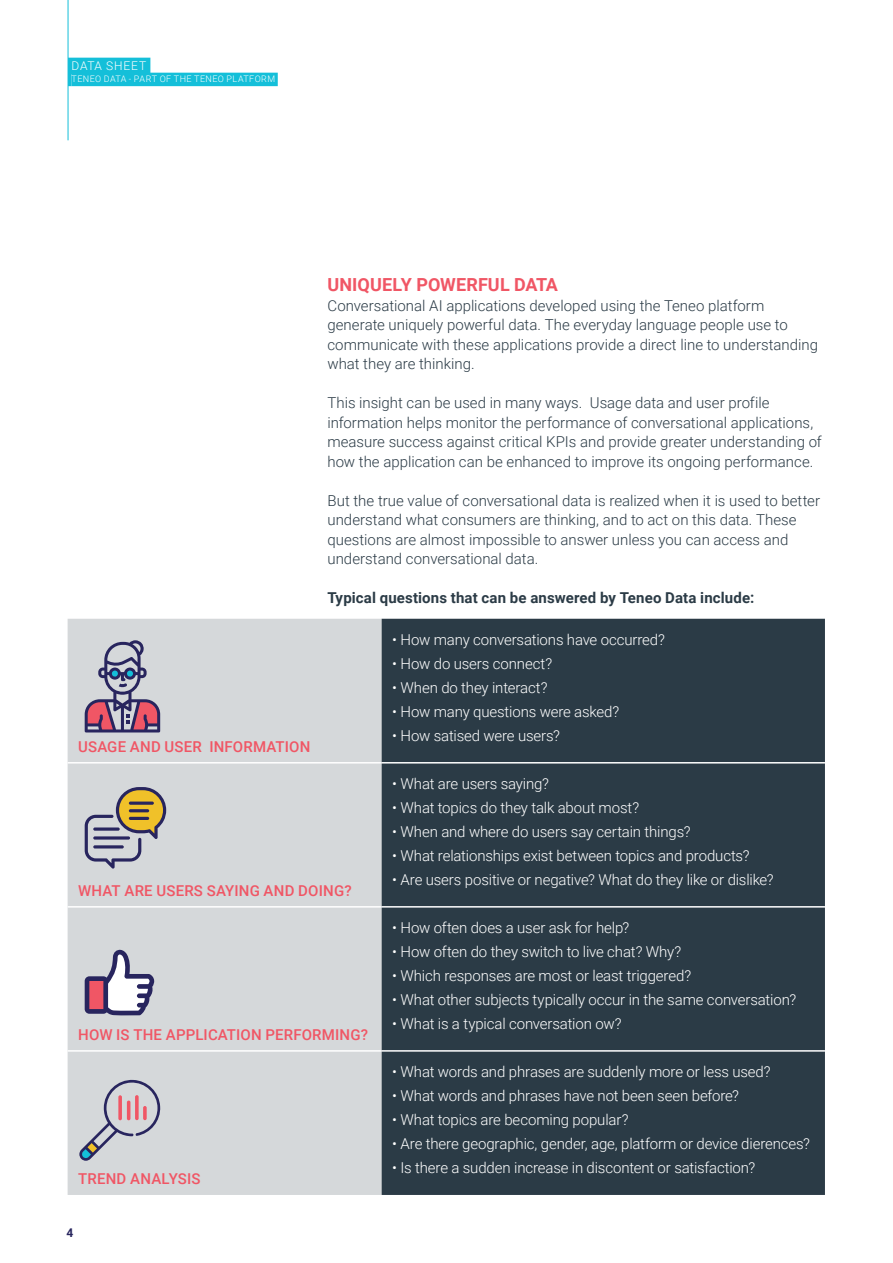
<style>
.page{position:relative;width:893px;height:1263px;background:#fff}
.page>*{position:absolute;margin:0;border:0;box-sizing:border-box;transform-origin:0 0}
.t1{font:700 18px "Roboto";letter-spacing:.005em;color:#f05665}
.t2{font:300 15px "Roboto";letter-spacing:-.01em;color:#fff}
.t3{font:300 15px/19.5px "Roboto";color:#2b3b46}
.t4{font:500 15px "Roboto";letter-spacing:.01em;color:#f05665}
.t5{font:700 15px "Roboto";letter-spacing:.01em;color:#2b3b46}
.t6{font:300 12px "Roboto";letter-spacing:.065em;color:#fff}
.t7{font:700 12px "Roboto";color:#28255e}
.t8{font:300 9px "Roboto";letter-spacing:.045em;color:#fff}
</style>
<div class="page">
<div style="left:68px;top:58px;width:82px;height:16px;background:#14bfd9"></div>
<svg style="left:69px;top:74px;width:3px;height:12px"></svg>
<div style="left:72px;top:73px;width:206px;height:13px;background:#14bfd9"></div>
<hr style="left:68px;top:0;width:1px;height:140px;background:#14bfd9">
<div style="left:68px;top:619px;width:314px;height:576px;background:#d5d8da"></div>
<div style="left:382px;top:619px;width:443px;height:576px;background:#2b3b46"></div>
<hr style="left:68px;top:762px;width:314px;height:1px;background:#fff">
<hr style="left:68px;top:906px;width:314px;height:1px;background:#fff">
<hr style="left:68px;top:1050px;width:314px;height:2px;background:#fff">
<hr style="left:382px;top:762px;width:443px;height:1px;background:#fff">
<hr style="left:382px;top:906px;width:443px;height:1px;background:#fff">
<hr style="left:382px;top:1050px;width:443px;height:2px;background:#fff">
<svg style="left:85px;top:787px;width:81px;height:81px;background:#beb6a2"></svg>
<hr style="left:93px;top:836px;width:37px;height:3px;background:#28255e;border-radius:2px">
<hr style="left:93px;top:845px;width:31px;height:3px;background:#28255e;border-radius:2px">
<svg style="left:93px;top:827px;width:27px;height:4px"></svg>
<svg style="left:129px;top:801px;width:25px;height:4px"></svg>
<hr style="left:129px;top:809px;width:20px;height:3px;background:#28255e;border-radius:2px">
<hr style="left:129px;top:817px;width:20px;height:3px;background:#28255e;border-radius:2px">
<svg style="left:85px;top:949px;width:69px;height:66px"></svg>
<svg style="left:78px;top:1079px;width:83px;height:82px;background:#c1c0c7"></svg>
<svg style="left:118px;top:1095px;width:4px;height:25px"></svg>
<svg style="left:84px;top:640px;width:76px;height:92px;background:#a594a8"></svg>
<p class="t6" style="left:72px;top:58px;width:76px">DATA SHEET</p>
<p class="t8" style="left:72px;top:73px;width:205px">TENEO DATA - PART OF THE TENEO PLATFORM</p>
<p class="t4" style="left:78px;top:736px;width:234px">USAGE AND USER INFORMATION</p>
<p class="t1" style="left:327px;top:272px;width:232px">UNIQUELY POWERFUL DATA</p>
<p class="t3" style="left:327px;top:295px;width:492px">Conversational AI applications developed using the Teneo platform generate uniquely powerful data. The everyday language people use to communicate with these applications provide a direct line to understanding what they are thinking.</p>
<p class="t3" style="left:327px;top:392px;width:496px">This insight can be used in many ways. Usage data and user profile information helps monitor the performance of conversational applications, measure success against critical KPIs and provide greater understanding of how the application can be enhanced to improve its ongoing performance.</p>
<p class="t3" style="left:327px;top:490px;width:494px">But the true value of conversational data is realized when it is used to better understand what consumers are thinking, and to act on this data. These questions are almost impossible to answer unless you can access and understand conversational data.</p>
<p class="t5" style="left:327px;top:587px;width:428px">Typical questions that can be answered by Teneo Data include:</p>
<p class="t2" style="left:392px;top:629px;width:274px">• How many conversations have occurred?</p>
<p class="t2" style="left:392px;top:653px;width:161px">• How do users connect?</p>
<p class="t2" style="left:392px;top:677px;width:157px">• When do they interact?</p>
<p class="t2" style="left:392px;top:701px;width:228px">• How many questions were asked?</p>
<p class="t2" style="left:392px;top:725px;width:169px">• How satised were users?</p>
<p class="t4" style="left:78px;top:880px;width:275px">WHAT ARE USERS SAYING AND DOING?</p>
<p class="t4" style="left:78px;top:1024px;width:291px">HOW IS THE APPLICATION PERFORMING?</p>
<p class="t4" style="left:78px;top:1168px;width:124px">TREND ANALYSIS</p>
<p class="t7" style="left:66px;top:1224px;width:8px">4</p>
<p class="t2" style="left:392px;top:773px;width:158px">• What are users saying?</p>
<p class="t2" style="left:392px;top:797px;width:248px">• What topics do they talk about most?</p>
<p class="t2" style="left:392px;top:821px;width:300px">• When and where do users say certain things?</p>
<p class="t2" style="left:392px;top:845px;width:359px">• What relationships exist between topics and products?</p>
<p class="t2" style="left:392px;top:869px;width:383px">• Are users positive or negative? What do they like or dislike?</p>
<p class="t2" style="left:392px;top:917px;width:239px">• How often does a user ask for help?</p>
<p class="t2" style="left:392px;top:941px;width:291px">• How often do they switch to live chat? Why?</p>
<p class="t2" style="left:392px;top:965px;width:300px">• Which responses are most or least triggered?</p>
<p class="t2" style="left:392px;top:989px;width:405px">• What other subjects typically occur in the same conversation?</p>
<p class="t2" style="left:392px;top:1013px;width:231px">• What is a typical conversation ow?</p>
<p class="t2" style="left:392px;top:1061px;width:380px">• What words and phrases are suddenly more or less used?</p>
<p class="t2" style="left:392px;top:1085px;width:348px">• What words and phrases have not been seen before?</p>
<p class="t2" style="left:392px;top:1109px;width:238px">• What topics are becoming popular?</p>
<p class="t2" style="left:392px;top:1133px;width:419px">• Are there geographic, gender, age, platform or device dierences?</p>
<p class="t2" style="left:392px;top:1157px;width:365px">• Is there a sudden increase in discontent or satisfaction?</p>
</div>
